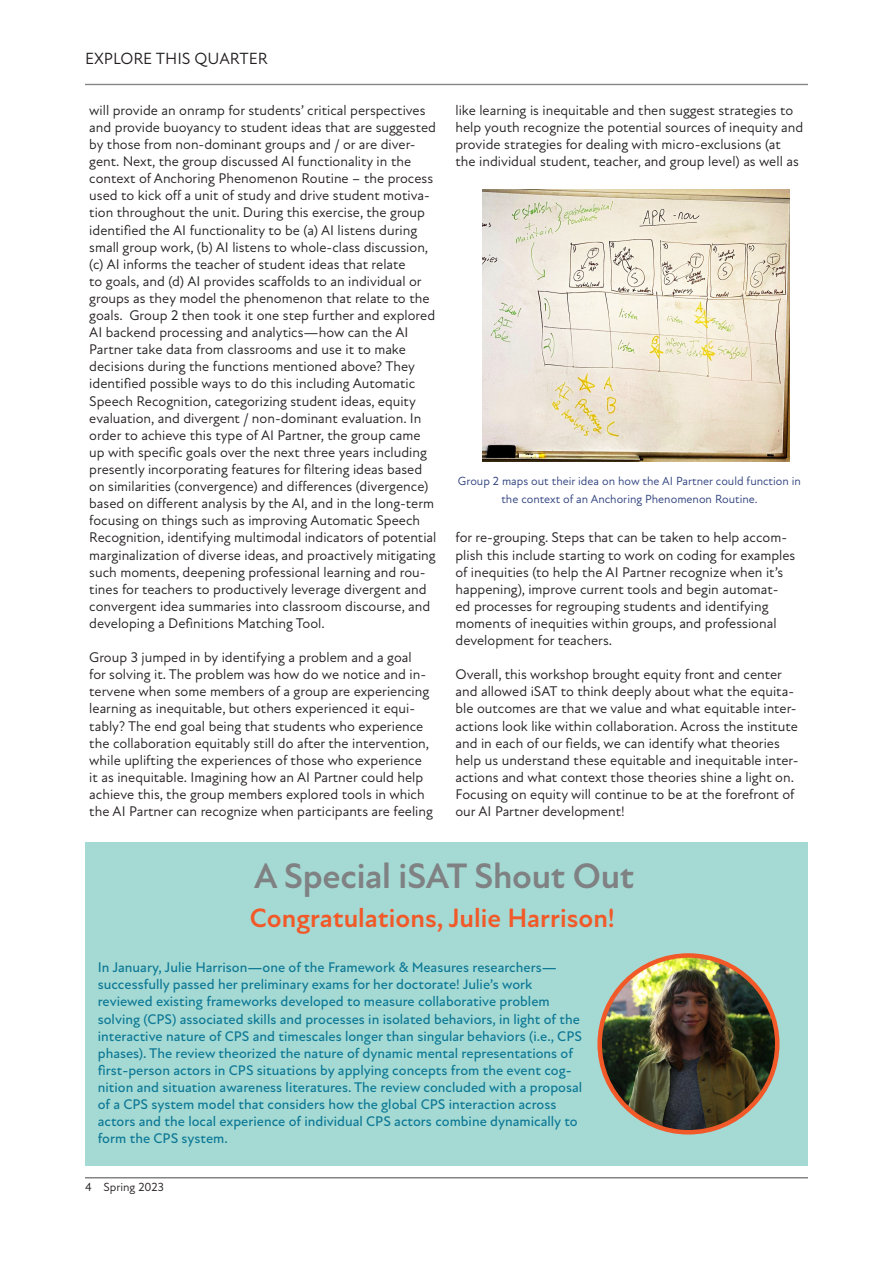
<style>
.page{position:relative;width:893px;height:1263px;background:#fff}
.page>*{position:absolute;margin:0;border:0;box-sizing:border-box;transform-origin:0 0}
.Headline{font:700 36px "New Atten";letter-spacing:-.01em;color:#808183}
.Subheadings{font:700 27px "New Atten";color:#f15929}
.t1{font:16.5px "New Atten";color:#231f20}
.Copy_Features___Spot{font:14.25px/17.1px "New Atten";color:#231f20}
.Copy{font:500 14.25px/17.1px "New Atten";color:#0d7895}
.Sidebar{font:12px/18px "New Atten";color:#2c3f7c;text-align:center}
.t2{font:12px "New Atten";color:#231f20}
</style>
<div class="page">
<hr style="left:85px;top:1177px;width:723px;height:1px;background:#808183">
<hr style="left:85px;top:84px;width:723px;height:1px;background:#808183">
<div style="left:85px;top:842px;width:723px;height:323px;background:#a5dad4"></div>
<img style="left:600px;top:955px;width:177px;height:177px;border-radius:89px">
<div style="left:597px;top:953px;width:182px;height:181px;border:4px solid #f15929;border-radius:50%"></div>
<img style="left:483px;top:189px;width:306px;height:272px">
<p class="t1" style="left:85px;top:49px;width:184px">EXPLORE THIS QUARTER</p>
<p class="Copy_Features___Spot" style="left:89px;top:102px;width:349px">will provide an onramp for students’ critical perspectives and provide buoyancy to student ideas that are suggested by those from non-dominant groups and / or are diver&shy;gent. Next, the group discussed AI functionality in the context of Anchoring Phenomenon Routine – the process used to kick off a unit of study and drive student motiva&shy;tion throughout the unit. During this exercise, the group identified the AI functionality to be (a) AI listens during small group work, (b) AI listens to whole-class discussion, (c) AI informs the teacher of student ideas that relate<br>to goals, and (d) AI provides scaffolds to an individual or groups as they model the phenomenon that relate to the goals. Group 2 then took it one step further and explored AI backend processing and analytics—how can the AI Partner take data from classrooms and use it to make decisions during the functions mentioned above? They identified possible ways to do this including Automatic Speech Recognition, categorizing student ideas, equity evaluation, and divergent / non-dominant evaluation. In order to achieve this type of AI Partner, the group came up with specific goals over the next three years including presently incorporating features for filtering ideas based on similarities (convergence) and differences (divergence) based on different analysis by the AI, and in the long-term focusing on things such as improving Automatic Speech Recognition, identifying multimodal indicators of potential marginalization of diverse ideas, and proactively mitigating such moments, deepening professional learning and rou&shy;tines for teachers to productively leverage divergent and convergent idea summaries into classroom discourse, and developing a Definitions Matching Tool.</p>
<p class="Copy_Features___Spot" style="left:89px;top:649px;width:345px">Group 3 jumped in by identifying a problem and a goal<br>for solving it. The problem was how do we notice and in&shy;tervene when some members of a group are experiencing learning as inequitable, but others experienced it equi&shy;tably? The end goal being that students who experience the collaboration equitably still do after the intervention, while uplifting the experiences of those who experience it as inequitable. Imagining how an AI Partner could help achieve this, the group members explored tools in which the AI Partner can recognize when participants are feeling</p>
<p class="Copy_Features___Spot" style="left:455px;top:102px;width:349px">like learning is inequitable and then suggest strategies to help youth recognize the potential sources of inequity and provide strategies for dealing with micro-exclusions (at the individual student, teacher, and group level) as well as</p>
<p class="Sidebar" style="left:458px;top:472px;width:345px">Group 2 maps out their idea on how the AI Partner could function in the context of an Anchoring Phenomenon Routine.</p>
<p class="Copy_Features___Spot" style="left:455px;top:529px;width:341px">for re-grouping. Steps that can be taken to help accom&shy;plish this include starting to work on coding for examples of inequities (to help the AI Partner recognize when it’s happening), improve current tools and begin automat&shy;ed processes for regrouping students and identifying moments of inequities within groups, and professional development for teachers.</p>
<p class="Copy_Features___Spot" style="left:455px;top:666px;width:344px">Overall, this workshop brought equity front and center and allowed iSAT to think deeply about what the equita&shy;ble outcomes are that we value and what equitable inter&shy;actions look like within collaboration. Across the institute and in each of our fields, we can identify what theories help us understand these equitable and inequitable inter&shy;actions and what context those theories shine a light on.<br>Focusing on equity will continue to be at the forefront of our AI Partner development!</p>
<p class="Headline" style="left:254px;top:855px;width:382px">A Special iSAT Shout Out</p>
<p class="Subheadings" style="left:250px;top:902px;width:367px">Congratulations, Julie Harrison!</p>
<p class="Copy" style="left:98px;top:959px;width:486px">In January, Julie Harrison—one of the Framework &amp; Measures researchers— successfully passed her preliminary exams for her doctorate! Julie’s work reviewed existing frameworks developed to measure collaborative problem solving (CPS) associated skills and processes in isolated behaviors, in light of the interactive nature of CPS and timescales longer than singular behaviors (i.e., CPS phases). The review theorized the nature of dynamic mental representations of first-person actors in CPS situations by applying concepts from the event cog&shy;nition and situation awareness literatures. The review concluded with a proposal of a CPS system model that considers how the global CPS interaction across actors and the local experience of individual CPS actors combine dynamically to form the CPS system.</p>
<p class="t2" style="left:85px;top:1180px;width:80px">4 Spring 2023</p>
</div>
